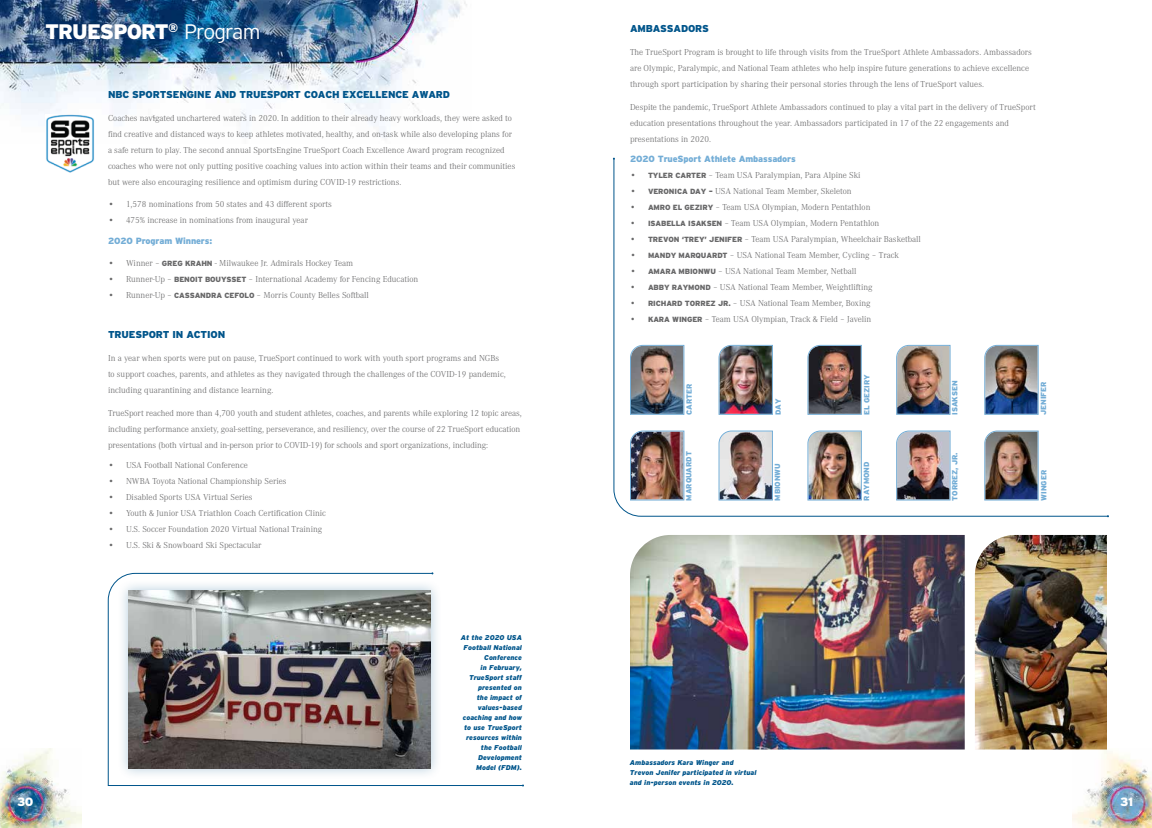
<style>
.page{position:relative;width:1152px;height:828px;background:#fff}
.page>*{position:absolute;margin:0;border:0;box-sizing:border-box;transform-origin:0 0}
.t1{font:900 21px "Interstate";letter-spacing:-.04em;color:#fff}
.t2{font:900 12px "Interstate";color:#fff}
.t3{font:900 10px "Interstate";letter-spacing:-.015em;color:#00558b}
.t4{font:300 9px/16px "Corporate A Pro";color:#686869}
.t5{font:900 9px "Interstate";letter-spacing:-.015em;color:#73add6}
.t6{font:900 7.5px "Interstate";letter-spacing:-.015em;color:#73add6}
.t7{font:italic 900 7px/10px "Interstate";color:#00558b;text-align:right}
.s1{font-weight:300}
.s2{font-family:"Interstate";font-weight:900;font-size:7.5px}
</style>
<div class="page">
<img style="left:1072px;top:750px;width:80px;height:78px">
<img style="left:0;top:748px;width:81px;height:80px">
<img style="left:0;top:0;width:467px;height:138px">
<img style="left:45px;top:114px;width:51px;height:59px">
<img style="left:108px;top:573px;width:416px;height:213px">
<img style="left:630px;top:535px;width:335px;height:215px">
<img style="left:975px;top:535px;width:132px;height:215px">
<img style="left:613px;top:160px;width:494px;height:357px">
<img style="left:896px;top:430px;width:55px;height:71px">
<img style="left:896px;top:344px;width:55px;height:71px">
<h1 class="t1" style="left:45px;top:19px;width:217px">TRUESPORT<sup>®</sup> <span class="s1">Program</span></h1>
<p class="t3" style="left:108px;top:88px;width:344px">NBC SPORTSENGINE AND TRUESPORT COACH EXCELLENCE AWARD</p>
<p class="t4" style="left:108px;top:109px;width:409px">Coaches navigated unchartered waters in 2020. In addition to their already heavy workloads, they were asked to find creative and distanced ways to keep athletes motivated, healthy, and on-task while also developing plans for a safe return to play. The second annual SportsEngine TrueSport Coach Excellence Award program recognized coaches who were not only putting positive coaching values into action within their teams and their communities but were also encouraging resilience and optimism during COVID-19 restrictions.</p>
<p class="t4" style="left:108px;top:196px;width:226px">• 1,578 nominations from 50 states and 43 different sports</p>
<p class="t4" style="left:108px;top:212px;width:201px">• 475% increase in nominations from inaugural year</p>
<p class="t5" style="left:108px;top:235px;width:106px">2020 Program Winners:</p>
<p class="t4" style="left:108px;top:255px;width:247px">• Winner – <span class="s2">GREG KRAHN</span> - Milwaukee Jr. Admirals Hockey Team</p>
<p class="t4" style="left:108px;top:271px;width:312px">• Runner-Up – <span class="s2">BENOIT BOUYSSET</span> – International Academy for Fencing Education</p>
<p class="t4" style="left:108px;top:287px;width:262px">• Runner-Up – <span class="s2">CASSANDRA CEFOLO</span> – Morris County Belles Softball</p>
<p class="t3" style="left:108px;top:329px;width:119px">TRUESPORT IN ACTION</p>
<p class="t4" style="left:108px;top:350px;width:399px">In a year when sports were put on pause, TrueSport continued to work with youth sport programs and NGBs to support coaches, parents, and athletes as they navigated through the challenges of the COVID-19 pandemic, including quarantining and distance learning.</p>
<p class="t4" style="left:108px;top:404px;width:415px">TrueSport reached more than 4,700 youth and student athletes, coaches, and parents while exploring 12 topic areas, including performance anxiety, goal-setting, perseverance, and resiliency, over the course of 22 TrueSport education presentations (both virtual and in-person prior to COVID-19) for schools and sport organizations, including:</p>
<p class="t4" style="left:108px;top:457px;width:141px">• USA Football National Conference</p>
<p class="t4" style="left:108px;top:473px;width:180px">• NWBA Toyota National Championship Series</p>
<p class="t4" style="left:108px;top:489px;width:146px">• Disabled Sports USA Virtual Series</p>
<p class="t4" style="left:108px;top:505px;width:219px">• Youth &amp; Junior USA Triathlon Coach Certification Clinic</p>
<p class="t4" style="left:108px;top:521px;width:216px">• U.S. Soccer Foundation 2020 Virtual National Training</p>
<p class="t4" style="left:108px;top:537px;width:155px">• U.S. Ski &amp; Snowboard Ski Spectacular</p>
<p class="t7" style="left:461px;top:632px;width:63px">At the 2020 USA<br>Football National<br>Conference<br>in February,<br>TrueSport staff presented on<br>the impact of values-based coaching and how to use TrueSport resources within the Football<br>Development<br>Model (FDM).</p>
<p class="t3" style="left:630px;top:23px;width:81px">AMBASSADORS</p>
<p class="t4" style="left:630px;top:44px;width:404px">The TrueSport Program is brought to life through visits from the TrueSport Athlete Ambassadors. Ambassadors are Olympic, Paralympic, and National Team athletes who help inspire future generations to achieve excellence through sport participation by sharing their personal stories through the lens of TrueSport values.</p>
<p class="t4" style="left:630px;top:98px;width:407px">Despite the pandemic, TrueSport Athlete Ambassadors continued to play a vital part in the delivery of TrueSport education presentations throughout the year. Ambassadors participated in 17 of the 22 engagements and presentations in 2020.</p>
<p class="t5" style="left:630px;top:154px;width:167px">2020 TrueSport Athlete Ambassadors</p>
<p class="t4" style="left:630px;top:167px;width:232px">• <span class="s2">TYLER CARTER</span> – Team USA Paralympian, Para Alpine Ski</p>
<p class="t4" style="left:630px;top:183px;width:223px">• <span class="s2">VERONICA DAY –</span> USA National Team Member, Skeleton</p>
<p class="t4" style="left:630px;top:199px;width:242px">• <span class="s2">AMRO EL GEZIRY</span> – Team USA Olympian, Modern Pentathlon</p>
<p class="t4" style="left:630px;top:215px;width:251px">• <span class="s2">ISABELLA ISAKSEN</span> – Team USA Olympian, Modern Pentathlon</p>
<p class="t4" style="left:630px;top:231px;width:292px">• <span class="s2">TREVON ‘TREY’ JENIFER</span> – Team USA Paralympian, Wheelchair Basketball</p>
<p class="t4" style="left:630px;top:247px;width:271px">• <span class="s2">MANDY MARQUARDT</span> – USA National Team Member, Cycling – Track</p>
<p class="t4" style="left:630px;top:263px;width:228px">• <span class="s2">AMARA MBIONWU</span> – USA National Team Member, Netball</p>
<p class="t4" style="left:630px;top:279px;width:244px">• <span class="s2">ABBY RAYMOND</span> – USA National Team Member, Weightlifting</p>
<p class="t4" style="left:630px;top:295px;width:242px">• <span class="s2">RICHARD TORREZ JR.</span> – USA National Team Member, Boxing</p>
<p class="t4" style="left:630px;top:311px;width:243px">• <span class="s2">KARA WINGER</span> – Team USA Olympian, Track &amp; Field – Javelin</p>
<p class="t6" style="left:685px;top:415px;width:33px;rotate:-90deg">CARTER</p>
<p class="t6" style="left:774px;top:415px;width:18px;rotate:-90deg">DAY</p>
<p class="t6" style="left:862px;top:415px;width:42px;rotate:-90deg">EL GEZIRY</p>
<p class="t6" style="left:1039px;top:415px;width:35px;rotate:-90deg">JENIFER</p>
<p class="t6" style="left:950px;top:415px;width:36px;rotate:-90deg">ISAKSEN</p>
<p class="t6" style="left:684px;top:501px;width:51px;rotate:-90deg">MARQUARDT</p>
<p class="t6" style="left:950px;top:501px;width:50px;rotate:-90deg">TORREZ, JR.</p>
<p class="t6" style="left:773px;top:501px;width:39px;rotate:-90deg">MBIONWU</p>
<p class="t6" style="left:862px;top:501px;width:40px;rotate:-90deg">RAYMOND</p>
<p class="t6" style="left:1039px;top:501px;width:32px;rotate:-90deg">WINGER</p>
<p class="t7" style="left:630px;top:758px;width:128px;text-align:left">Ambassadors Kara Winger and<br>Trevon Jenifer participated in virtual and in-person events in 2020.</p>
<h2 class="t2" style="left:17px;top:795px;width:18px">30</h2>
<h2 class="t2" style="left:1120px;top:795px;width:14px">31</h2>
</div>
